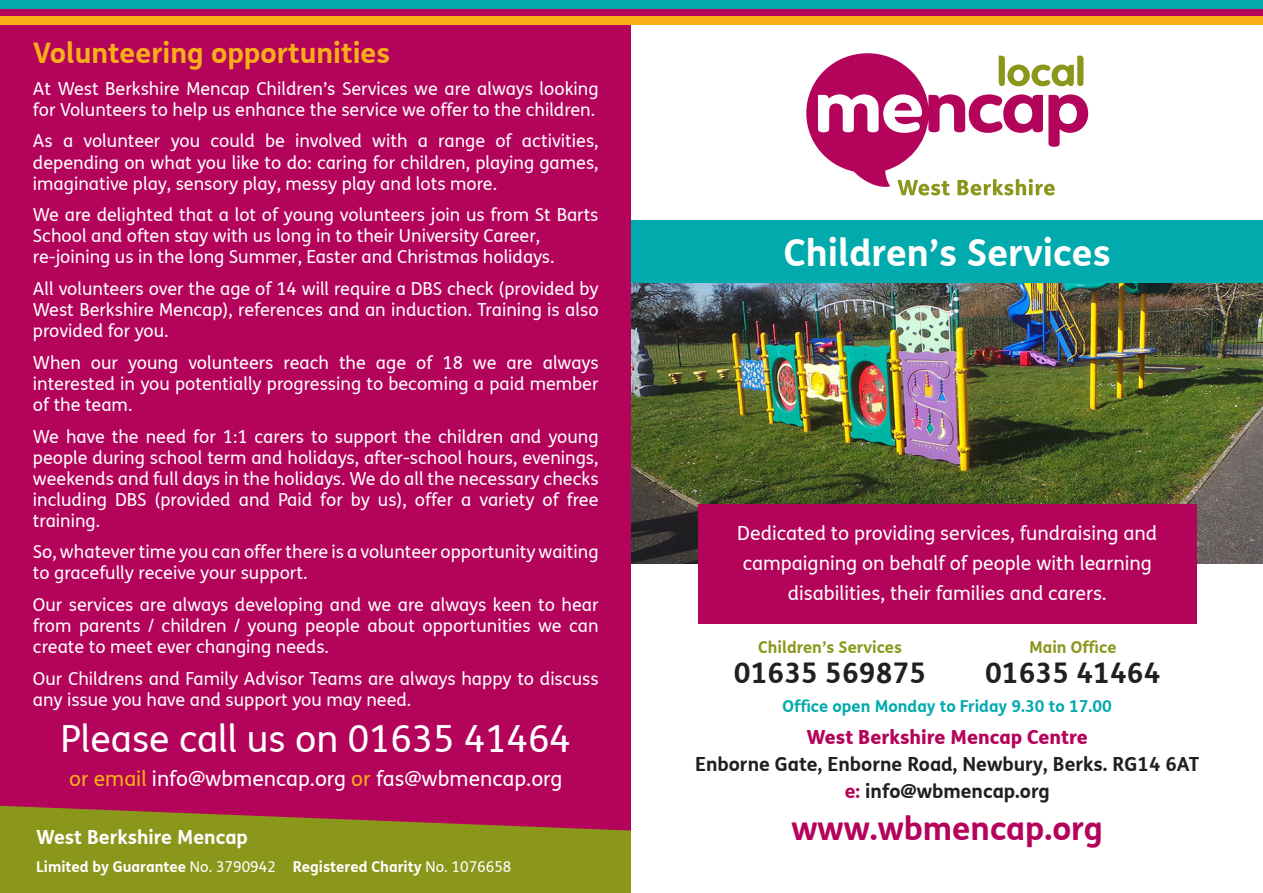
<style>
.page{position:relative;width:1263px;height:893px;background:#fff}
.page>*{position:absolute;margin:0;border:0;box-sizing:border-box;transform-origin:0 0}
.t1{font:37.5px "FS Mencap";color:#fff}
.t2{font:700 37.5px "FS Mencap";color:#fff}
.t3{font:700 33px "FS Mencap";color:#b4035b}
.t4{font:700 28.5px "FS Mencap";color:#faaf18}
.t5{font:700 28.5px "FS Mencap";color:#231f20}
.t6{font:21px "FS Mencap";color:#fff}
.t7{font:19.5px/30px "FS Mencap";color:#fff;text-align:center}
.t8{font:700 19.5px "FS Mencap";color:#231f20}
.t9{font:800 19.5px "FS Mencap";color:#b4035b}
.t10{font:700 19.5px "FS Mencap";color:#fff}
.t11{font:18px/21px "FS Mencap";color:#fff;text-align:justify}
.t12{font:700 16.5px "FS Mencap";color:#00aaad}
.t13{font:700 16.5px "FS Mencap";color:#8b971b}
.t14{font:700 15px "FS Mencap";color:#fff}
.s1{color:#faaf18}
.s2{font-weight:400}
.s3{color:#b4035b}
</style>
<div class="page">
<div style="left:0;top:0;width:631px;height:893px;background:#b4035b"></div>
<svg style="left:0;top:806px;width:631px;height:87px;background:#908223"></svg>
<div style="left:0;top:8px;width:1263px;height:9px;background:#b4035b"></div>
<div style="left:0;top:17px;width:1263px;height:8px;background:#faaf18"></div>
<div style="left:0;top:0;width:1263px;height:8px;background:#00aaad"></div>
<svg style="left:806px;top:53px;width:282px;height:142px"></svg>
<img style="left:631px;top:283px;width:632px;height:280px">
<div style="left:698px;top:504px;width:498px;height:119px;background:#b4035b"></div>
<div style="left:631px;top:220px;width:632px;height:63px;background:#00aaad"></div>
<p class="t4" style="left:33px;top:35px;width:359px">Volunteering opportunities</p>
<p class="t11" style="left:33px;top:78px;width:567px">At West Berkshire Mencap Children’s Services we are always looking for Volunteers to help us enhance the service we offer to the children.</p>
<p class="t11" style="left:33px;top:131px;width:567px">As a volunteer you could be involved with a range of activities, depending on what you like to do: caring for children, playing games, imaginative play, sensory play, messy play and lots more.</p>
<p class="t11" style="left:33px;top:205px;width:567px">We are delighted that a lot of young volunteers join us from St Barts<br>School and often stay with us long in to their University Career,</p>
<p class="t11" style="left:33px;top:247px;width:523px">re-joining us in the long Summer, Easter and Christmas holidays.</p>
<p class="t11" style="left:33px;top:279px;width:567px">All volunteers over the age of 14 will require a DBS check (provided by West Berkshire Mencap), references and an induction. Training is also provided for you.</p>
<p class="t11" style="left:33px;top:352px;width:567px">When our young volunteers reach the age of 18 we are always interested in you potentially progressing to becoming a paid member of the team.</p>
<p class="t11" style="left:33px;top:426px;width:567px">We have the need for 1:1 carers to support the children and young people during school term and holidays, after-school hours, evenings, weekends and full days in the holidays. We do all the necessary checks including DBS (provided and Paid for by us), offer a variety of free training.</p>
<p class="t11" style="left:33px;top:542px;width:567px">So, whatever time you can offer there is a volunteer opportunity waiting to gracefully receive your support.</p>
<p class="t11" style="left:33px;top:595px;width:567px">Our services are always developing and we are always keen to hear from parents / children / young people about opportunities we can create to meet ever changing needs.</p>
<p class="t11" style="left:33px;top:669px;width:567px">Our Childrens and Family Advisor Teams are always happy to discuss any issue you have and support you may need.</p>
<p class="t1" style="left:61px;top:718px;width:512px">Please call us on 01635 41464</p>
<p class="t6" style="left:69px;top:767px;width:495px"><span class="s1">or email</span> info@wbmencap.org <span class="s1">or</span> fas@wbmencap.org</p>
<p class="t10" style="left:36px;top:825px;width:213px">West Berkshire Mencap</p>
<p class="t14" style="left:36px;top:857px;width:241px">Limited by Guarantee <span class="s2">No. 3790942</span></p>
<p class="t14" style="left:293px;top:857px;width:220px">Registered Charity <span class="s2">No. 1076658</span></p>
<p class="t2" style="left:784px;top:229px;width:328px">Children’s Services</p>
<p class="t7" style="left:737px;top:519px;width:421px">Dedicated to providing services, fundraising and campaigning on behalf of people with learning disabilities, their families and carers.</p>
<p class="t13" style="left:758px;top:636px;width:145px">Children’s Services</p>
<p class="t5" style="left:734px;top:655px;width:194px">01635 569875</p>
<p class="t13" style="left:1029px;top:636px;width:89px">Main Office</p>
<p class="t5" style="left:985px;top:655px;width:177px">01635 41464</p>
<p class="t12" style="left:782px;top:696px;width:331px">Office open Monday to Friday 9.30 to 17.00</p>
<p class="t9" style="left:806px;top:725px;width:283px">West Berkshire Mencap Centre</p>
<p class="t8" style="left:695px;top:752px;width:506px">Enborne Gate, Enborne Road, Newbury, Berks. RG14 6AT</p>
<p class="t8" style="left:845px;top:779px;width:207px"><span class="s3">e:</span> info@wbmencap.org</p>
<p class="t3" style="left:791px;top:807px;width:313px">www.wbmencap.org</p>
</div>
